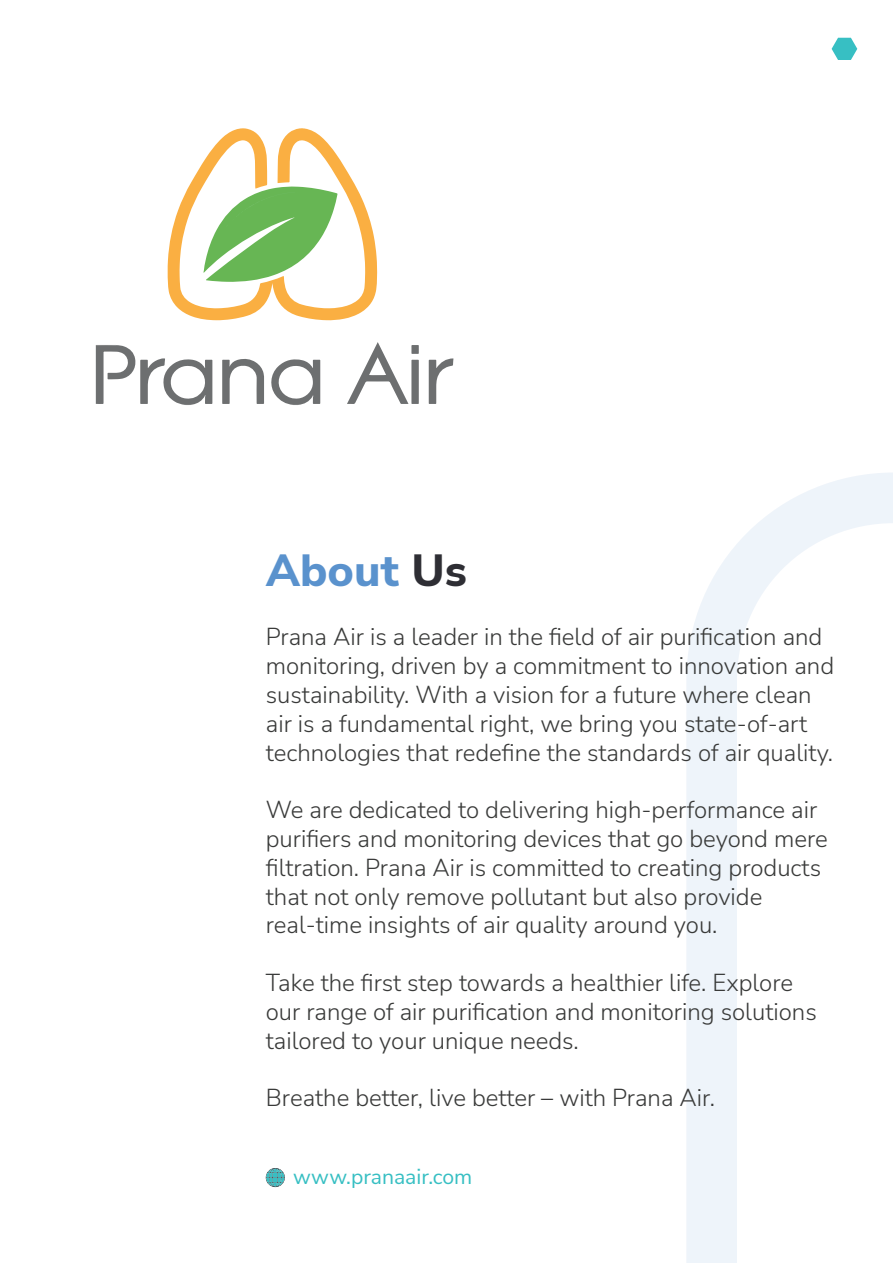
<style>
.page{position:relative;width:893px;height:1263px;background:#fff}
.page>*{position:absolute;margin:0;border:0;box-sizing:border-box;transform-origin:0 0}
.t1{font:800 45px "Nunito Sans";color:#5a92cd}
.t2{font:300 24px/28.8px "Nunito Sans";color:#393a39}
.t3{font:21.15px "Nunito Sans";color:#37bfc3}
.s1{color:#2e2e34}
</style>
<div class="page">
<svg style="left:686px;top:473px;width:207px;height:790px"></svg>
<svg style="left:428px;top:358px;width:26px;height:46px"></svg>
<svg style="left:96px;top:345px;width:117px;height:60px"></svg>
<svg style="left:222px;top:359px;width:98px;height:46px"></svg>
<svg style="left:347px;top:342px;width:72px;height:62px"></svg>
<svg style="left:167px;top:128px;width:210px;height:192px"></svg>
<svg style="left:832px;top:38px;width:25px;height:22px"></svg>
<svg style="left:266px;top:1168px;width:19px;height:19px"></svg>
<h1 class="t1" style="left:266px;top:538px;width:202px">About <span class="s1">Us</span></h1>
<p class="t2" style="left:266px;top:622px;width:570px">Prana Air is a leader in the field of air purification and monitoring, driven by a commitment to innovation and sustainability. With a vision for a future where clean air is a fundamental right, we bring you state-of-art technologies that redefine the standards of air quality.</p>
<p class="t2" style="left:266px;top:794px;width:563px">We are dedicated to delivering high-performance air purifiers and monitoring devices that go beyond mere filtration. Prana Air is committed to creating products that not only remove pollutant but also provide real-time insights of air quality around you.</p>
<p class="t2" style="left:266px;top:967px;width:552px">Take the first step towards a healthier life. Explore our range of air purification and monitoring solutions tailored to your unique needs.</p>
<p class="t2" style="left:266px;top:1082px;width:451px">Breathe better, live better – with Prana Air.</p>
<p class="t3" style="left:293px;top:1162px;width:181px">www.pranaair.com</p>
</div>
